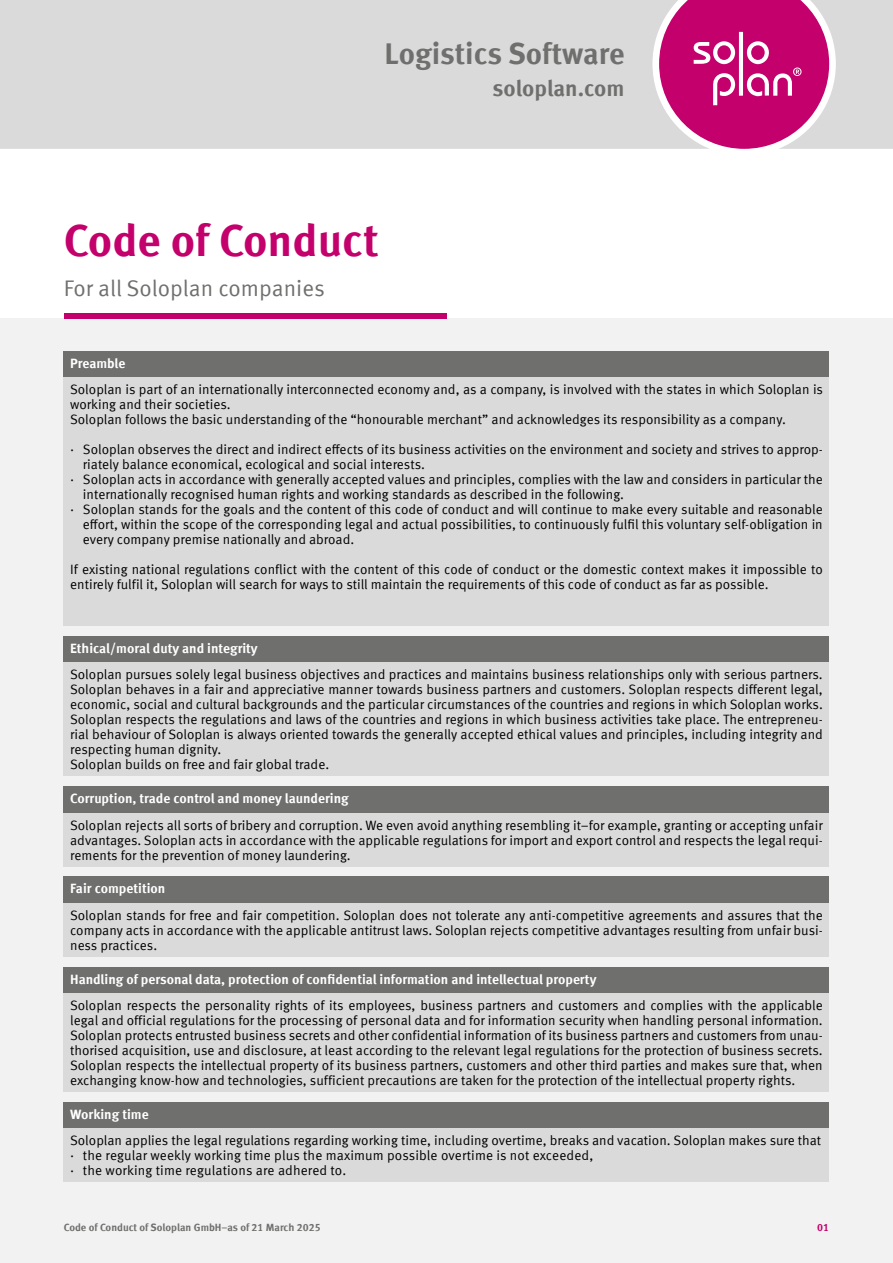
<style>
.page{position:relative;width:893px;height:1263px;background:#fff}
.page>*{position:absolute;margin:0;border:0;box-sizing:border-box;transform-origin:0 0}
.t1{font:700 45px "Meta Offc Pro";color:#c3006b}
.t2{font:700 30px "Meta Offc Pro";color:#6f6f6e}
.t3{font:22.5px "Meta Offc Pro Norm";color:#6f6f6e}
.t4{font:700 22.5px "Meta Offc Pro";color:#6f6f6e}
.t5{font:13.5px/15px "Meta Offc Pro Norm";color:#000}
.t6{font:700 13.5px "Meta Offc Pro";color:#fff}
.t7{font:700 10.5px "Meta Offc Pro";color:#6f6f6e}
.t8{font:700 10.5px "Meta Offc Pro";color:#c3006b}
</style>
<div class="page">
<div style="left:0;top:319px;width:893px;height:944px;background:#f2f2f2"></div>
<div style="left:64px;top:314px;width:382px;height:5px;background:#c3006b"></div>
<div style="left:64px;top:351px;width:765px;height:26px;background:#6f6f6e"></div>
<div style="left:64px;top:636px;width:765px;height:27px;background:#6f6f6e"></div>
<div style="left:64px;top:786px;width:765px;height:27px;background:#6f6f6e"></div>
<div style="left:64px;top:877px;width:765px;height:26px;background:#6f6f6e"></div>
<div style="left:64px;top:967px;width:765px;height:26px;background:#6f6f6e"></div>
<div style="left:64px;top:377px;width:765px;height:248px;background:#dadada"></div>
<div style="left:64px;top:663px;width:765px;height:113px;background:#dadada"></div>
<div style="left:64px;top:813px;width:765px;height:53px;background:#dadada"></div>
<div style="left:64px;top:903px;width:765px;height:53px;background:#dadada"></div>
<div style="left:64px;top:993px;width:765px;height:98px;background:#dadada"></div>
<div style="left:64px;top:1102px;width:765px;height:27px;background:#6f6f6e"></div>
<div style="left:64px;top:1129px;width:765px;height:53px;background:#dadada"></div>
<div style="left:0;top:0;width:659px;height:149px;background:#dadada"></div>
<svg style="left:659px;top:0;width:234px;height:149px;background:#d164a0"></svg>
<h2 class="t2" style="left:384px;top:30px;width:242px">Logistics Software</h2>
<h3 class="t4" style="left:493px;top:70px;width:134px">soloplan.com</h3>
<h1 class="t1" style="left:64px;top:206px;width:317px">Code of Conduct</h1>
<h3 class="t3" style="left:64px;top:271px;width:263px">For all Soloplan companies</h3>
<p class="t6" style="left:70px;top:352px;width:57px">Preamble</p>
<p class="t5" style="left:70px;top:381px;width:754px">Soloplan is part of an internationally interconnected economy and, as a company, is involved with the states in which Soloplan is working and their societies.<br>Soloplan follows the basic understanding of the “honourable merchant” and acknowledges its responsibility as a company.</p>
<p class="t5" style="left:70px;top:441px;width:754px">· Soloplan observes the direct and indirect effects of its business activities on the environment and society and strives to approp-</p>
<p class="t5" style="left:83px;top:456px;width:344px">riately balance economical, ecological and social interests.</p>
<p class="t5" style="left:70px;top:471px;width:754px">· Soloplan acts in accordance with generally accepted values and principles, complies with the law and considers in particular the</p>
<p class="t5" style="left:83px;top:486px;width:543px">internationally recognised human rights and working standards as described in the following.</p>
<p class="t5" style="left:70px;top:501px;width:754px">· Soloplan stands for the goals and the content of this code of conduct and will continue to make every suitable and reasonable</p>
<p class="t5" style="left:83px;top:516px;width:741px">effort, within the scope of the corresponding legal and actual possibilities, to continuously fulfil this voluntary self-obligation in</p>
<p class="t5" style="left:83px;top:531px;width:273px">every company premise nationally and abroad.</p>
<p class="t5" style="left:70px;top:561px;width:754px">If existing national regulations conflict with the content of this code of conduct or the domestic context makes it impossible to entirely fulfil it, Soloplan will search for ways to still maintain the requirements of this code of conduct as far as possible.</p>
<p class="t6" style="left:70px;top:637px;width:189px">Ethical/moral duty and integrity</p>
<p class="t5" style="left:70px;top:666px;width:754px">Soloplan pursues solely legal business objectives and practices and maintains business relationships only with serious partners.<br>Soloplan behaves in a fair and appreciative manner towards business partners and customers. Soloplan respects different legal, economic, social and cultural backgrounds and the particular circumstances of the countries and regions in which Soloplan works.<br>Soloplan respects the regulations and laws of the countries and regions in which business activities take place. The entrepreneu&shy;rial behaviour of Soloplan is always oriented towards the generally accepted ethical values and principles, including integrity and respecting human dignity.<br>Soloplan builds on free and fair global trade.</p>
<p class="t6" style="left:70px;top:788px;width:280px">Corruption, trade control and money laundering</p>
<p class="t5" style="left:70px;top:817px;width:754px;text-align:justify">Soloplan rejects all sorts of bribery and corruption. We even avoid anything resembling it–for example, granting or accepting unfair advantages. Soloplan acts in accordance with the applicable regulations for import and export control and respects the legal requi&shy;rements for the prevention of money laundering.</p>
<p class="t6" style="left:70px;top:878px;width:97px">Fair competition</p>
<p class="t5" style="left:70px;top:907px;width:754px;text-align:justify">Soloplan stands for free and fair competition. Soloplan does not tolerate any anti-competitive agreements and assures that the company acts in accordance with the applicable antitrust laws. Soloplan rejects competitive advantages resulting from unfair busi&shy;ness practices.</p>
<p class="t6" style="left:70px;top:968px;width:528px">Handling of personal data, protection of confidential information and intellectual property</p>
<p class="t5" style="left:70px;top:997px;width:754px;text-align:justify">Soloplan respects the personality rights of its employees, business partners and customers and complies with the applicable legal and official regulations for the processing of personal data and for information security when handling personal information.<br>Soloplan protects entrusted business secrets and other confidential information of its business partners and customers from unau&shy;thorised acquisition, use and disclosure, at least according to the relevant legal regulations for the protection of business secrets.<br>Soloplan respects the intellectual property of its business partners, customers and other third parties and makes sure that, when exchanging know-how and technologies, sufficient precautions are taken for the protection of the intellectual property rights.</p>
<p class="t6" style="left:70px;top:1104px;width:80px">Working time</p>
<p class="t5" style="left:70px;top:1132px;width:753px">Soloplan applies the legal regulations regarding working time, including overtime, breaks and vacation. Soloplan makes sure that · the regular weekly working time plus the maximum possible overtime is not exceeded,<br>· the working time regulations are adhered to.</p>
<p class="t7" style="left:64px;top:1219px;width:258px">Code of Conduct of Soloplan GmbH–as of 21 March 2025</p>
<p class="t8" style="left:817px;top:1219px;width:13px">01</p>
</div>
